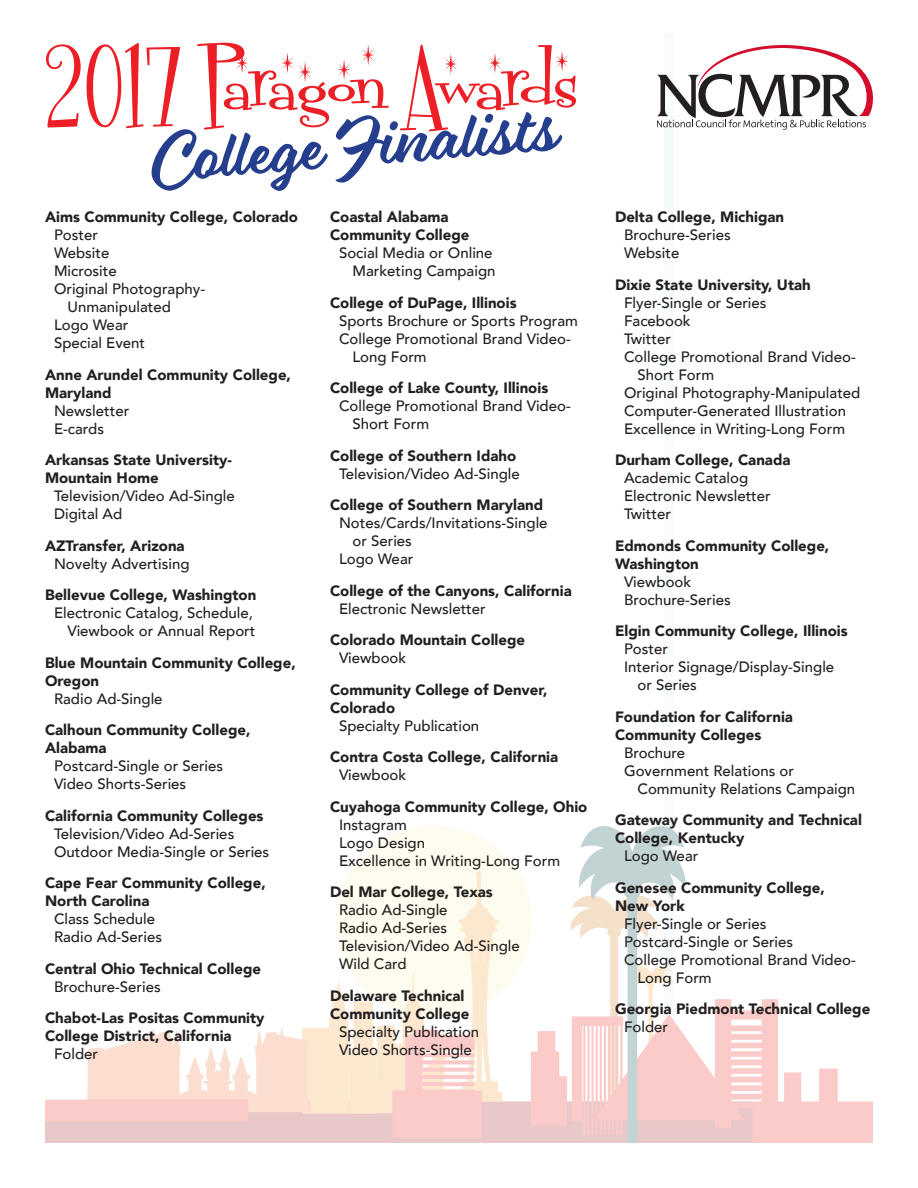
<style>
.page{position:relative;width:918px;height:1188px;background:#fff}
.page>*{position:absolute;margin:0;border:0;box-sizing:border-box;transform-origin:0 0}
.t1{font:90px "Fontdinerdotcom Sparkly";color:#ed1f26}
.t2{font:65.1px "Eds Market Main Script";color:#253f8e}
.t3{font:500 15px/18px "Avenir";color:#231f20}
.t4{font:900 15px/18px "Avenir";color:#231f20}
</style>
<div class="page">
<img style="left:45px;top:130px;width:828px;height:1013px">
<svg style="left:657px;top:45px;width:216px;height:85px"></svg>
<h1 class="t1" style="left:45px;top:21px;width:535px">2017 Paragon Awards</h1>
<h2 class="t2" style="left:148px;top:123px;width:409px;rotate:-5deg">College Finalists</h2>
<p class="t4" style="left:45px;top:207px;width:254px">Aims Community College, Colorado</p>
<p class="t3" style="left:54px;top:225px;width:45px">Poster</p>
<p class="t3" style="left:54px;top:243px;width:57px">Website</p>
<p class="t3" style="left:54px;top:261px;width:64px">Microsite</p>
<p class="t3" style="left:54px;top:279px;width:153px">Original Photography-</p>
<p class="t3" style="left:68px;top:297px;width:105px">Unmanipulated</p>
<p class="t3" style="left:54px;top:315px;width:76px">Logo Wear</p>
<p class="t3" style="left:54px;top:333px;width:93px">Special Event</p>
<p class="t4" style="left:45px;top:365px;width:248px">Anne Arundel Community College,<br>Maryland</p>
<p class="t3" style="left:54px;top:400px;width:77px">Newsletter<br>E-cards</p>
<p class="t4" style="left:45px;top:450px;width:188px">Arkansas State University-<br>Mountain Home</p>
<p class="t3" style="left:54px;top:486px;width:182px">Television/Video Ad-Single<br>Digital Ad</p>
<p class="t4" style="left:45px;top:536px;width:141px">AZTransfer, Arizona</p>
<p class="t3" style="left:54px;top:553px;width:137px">Novelty Advertising</p>
<p class="t4" style="left:45px;top:585px;width:213px">Bellevue College, Washington</p>
<p class="t3" style="left:54px;top:603px;width:203px;text-align:right">Electronic Catalog, Schedule,<br>Viewbook or Annual Report</p>
<p class="t4" style="left:45px;top:653px;width:252px">Blue Mountain Community College,<br>Oregon</p>
<p class="t3" style="left:54px;top:688px;width:110px">Radio Ad-Single</p>
<p class="t4" style="left:45px;top:720px;width:207px">Calhoun Community College,<br>Alabama</p>
<p class="t3" style="left:54px;top:756px;width:171px">Postcard-Single or Series<br>Video Shorts-Series</p>
<p class="t4" style="left:45px;top:806px;width:220px">California Community Colleges</p>
<p class="t3" style="left:54px;top:823px;width:217px">Television/Video Ad-Series<br>Outdoor Media-Single or Series</p>
<p class="t4" style="left:45px;top:873px;width:222px">Cape Fear Community College,<br>North Carolina</p>
<p class="t3" style="left:54px;top:909px;width:110px">Class Schedule<br>Radio Ad-Series</p>
<p class="t4" style="left:45px;top:959px;width:218px">Central Ohio Technical College</p>
<p class="t3" style="left:54px;top:976px;width:108px">Brochure-Series</p>
<p class="t4" style="left:45px;top:1008px;width:221px">Chabot-Las Positas Community<br>College District, California</p>
<p class="t3" style="left:54px;top:1044px;width:46px">Folder</p>
<p class="t4" style="left:330px;top:207px;width:141px">Coastal Alabama<br>Community College</p>
<p class="t3" style="left:339px;top:243px;width:158px;text-align:right">Social Media or Online<br>Marketing Campaign</p>
<p class="t4" style="left:330px;top:293px;width:188px">College of DuPage, Illinois</p>
<p class="t3" style="left:339px;top:310px;width:241px">Sports Brochure or Sports Program</p>
<p class="t3" style="left:339px;top:328px;width:233px">College Promotional Brand Video-</p>
<p class="t3" style="left:352px;top:346px;width:76px">Long Form</p>
<p class="t4" style="left:330px;top:378px;width:220px">College of Lake County, Illinois</p>
<p class="t3" style="left:352px;top:396px;width:220px;text-indent:-14px">College Promotional Brand Video-<br>Short Form</p>
<p class="t4" style="left:330px;top:446px;width:188px">College of Southern Idaho</p>
<p class="t3" style="left:339px;top:463px;width:182px">Television/Video Ad-Single</p>
<p class="t4" style="left:330px;top:495px;width:215px">College of Southern Maryland</p>
<p class="t3" style="left:339px;top:513px;width:210px">Notes/Cards/Invitations-Single</p>
<p class="t3" style="left:352px;top:531px;width:61px">or Series</p>
<p class="t3" style="left:339px;top:549px;width:76px">Logo Wear</p>
<p class="t4" style="left:330px;top:581px;width:243px">College of the Canyons, California</p>
<p class="t3" style="left:339px;top:598px;width:148px">Electronic Newsletter</p>
<p class="t4" style="left:330px;top:630px;width:197px">Colorado Mountain College</p>
<p class="t3" style="left:339px;top:648px;width:69px">Viewbook</p>
<p class="t4" style="left:330px;top:680px;width:219px">Community College of Denver,<br>Colorado</p>
<p class="t3" style="left:339px;top:715px;width:142px">Specialty Publication</p>
<p class="t4" style="left:330px;top:747px;width:230px">Contra Costa College, California</p>
<p class="t3" style="left:339px;top:765px;width:69px">Viewbook</p>
<p class="t4" style="left:330px;top:797px;width:259px">Cuyahoga Community College, Ohio</p>
<p class="t3" style="left:339px;top:814px;width:223px">Instagram<br>Logo Design<br>Excellence in Writing-Long Form</p>
<p class="t4" style="left:330px;top:882px;width:164px">Del Mar College, Texas</p>
<p class="t3" style="left:339px;top:900px;width:182px">Radio Ad-Single<br>Radio Ad-Series<br>Television/Video Ad-Single<br>Wild Card</p>
<p class="t4" style="left:330px;top:986px;width:141px">Delaware Technical<br>Community College</p>
<p class="t3" style="left:339px;top:1021px;width:142px">Specialty Publication<br>Video Shorts-Single</p>
<p class="t4" style="left:615px;top:207px;width:171px">Delta College, Michigan</p>
<p class="t3" style="left:624px;top:225px;width:108px">Brochure-Series<br>Website</p>
<p class="t4" style="left:615px;top:275px;width:197px">Dixie State University, Utah</p>
<p class="t3" style="left:624px;top:292px;width:144px">Flyer-Single or Series</p>
<p class="t3" style="left:624px;top:310px;width:68px">Facebook</p>
<p class="t3" style="left:624px;top:328px;width:48px">Twitter</p>
<p class="t3" style="left:624px;top:346px;width:233px">College Promotional Brand Video-</p>
<p class="t3" style="left:638px;top:364px;width:78px">Short Form</p>
<p class="t3" style="left:624px;top:382px;width:238px">Original Photography-Manipulated</p>
<p class="t3" style="left:624px;top:400px;width:224px">Computer-Generated Illustration</p>
<p class="t3" style="left:624px;top:418px;width:223px">Excellence in Writing-Long Form</p>
<p class="t4" style="left:615px;top:450px;width:177px">Durham College, Canada</p>
<p class="t3" style="left:624px;top:468px;width:148px">Academic Catalog<br>Electronic Newsletter<br>Twitter</p>
<p class="t4" style="left:615px;top:536px;width:216px">Edmonds Community College,<br>Washington</p>
<p class="t3" style="left:624px;top:571px;width:108px">Viewbook<br>Brochure-Series</p>
<p class="t4" style="left:615px;top:621px;width:234px">Elgin Community College, Illinois</p>
<p class="t3" style="left:624px;top:639px;width:45px">Poster</p>
<p class="t3" style="left:624px;top:657px;width:212px">Interior Signage/Display-Single</p>
<p class="t3" style="left:638px;top:675px;width:61px">or Series</p>
<p class="t4" style="left:615px;top:707px;width:179px">Foundation for California<br>Community Colleges</p>
<p class="t3" style="left:624px;top:742px;width:63px">Brochure</p>
<p class="t3" style="left:624px;top:760px;width:172px">Government Relations or</p>
<p class="t3" style="left:638px;top:778px;width:219px">Community Relations Campaign</p>
<p class="t4" style="left:615px;top:810px;width:248px">Gateway Community and Technical<br>College, Kentucky</p>
<p class="t3" style="left:624px;top:846px;width:76px">Logo Wear</p>
<p class="t4" style="left:615px;top:878px;width:211px">Genesee Community College,<br>New York</p>
<p class="t3" style="left:624px;top:913px;width:144px">Flyer-Single or Series</p>
<p class="t3" style="left:624px;top:931px;width:171px">Postcard-Single or Series</p>
<p class="t3" style="left:624px;top:949px;width:233px">College Promotional Brand Video-</p>
<p class="t3" style="left:638px;top:967px;width:76px">Long Form</p>
<p class="t4" style="left:615px;top:999px;width:257px">Georgia Piedmont Technical College</p>
<p class="t3" style="left:624px;top:1017px;width:46px">Folder</p>
</div>
